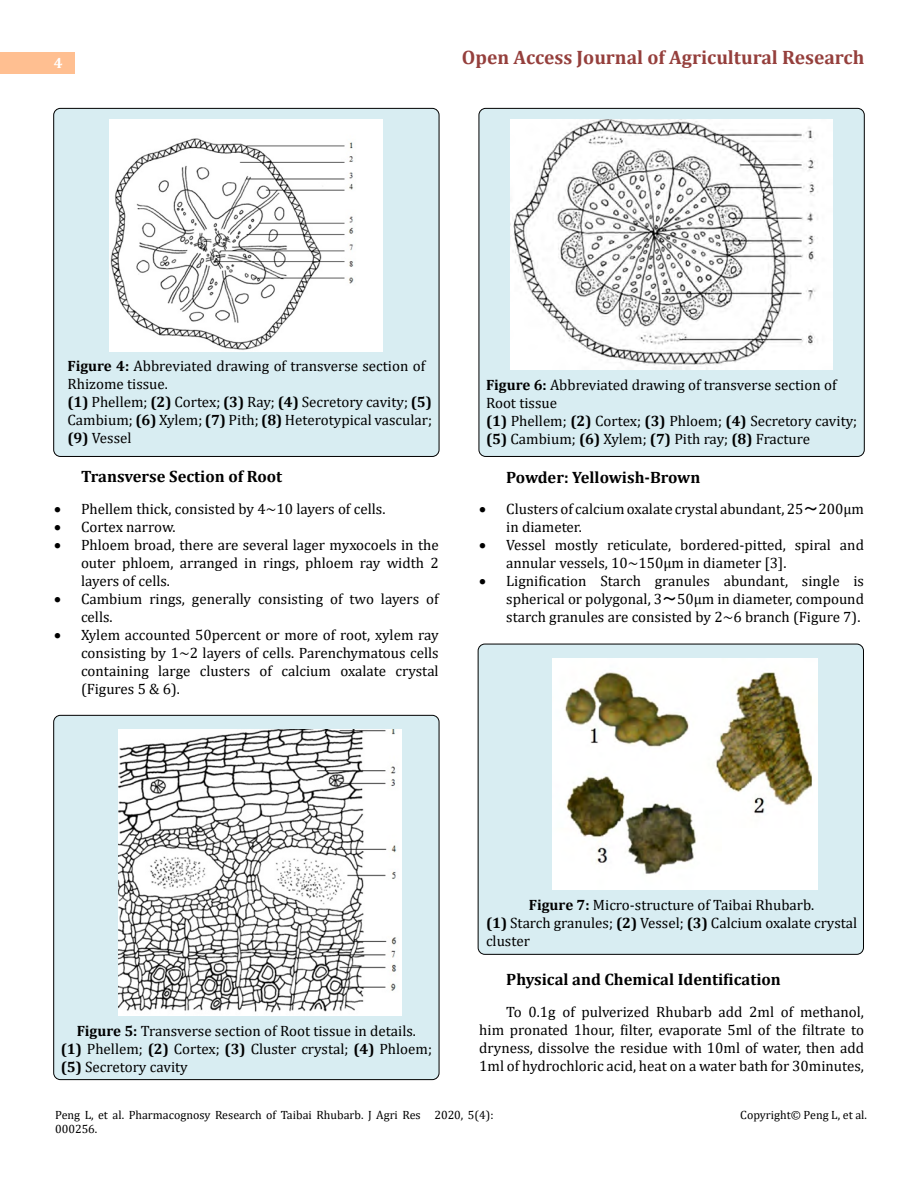
<style>
.page{position:relative;width:918px;height:1188px;background:#fff}
.page>*{position:absolute;margin:0;border:0;box-sizing:border-box;transform-origin:0 0}
.t1{font:700 19.5px "Cambria";color:#953f3c}
.t2{font:700 16.5px "Cambria";color:#000}
.t3{font:15px/18px "Cambria";color:#000}
.t4{font:700 15px "Cambria";color:#fff}
.t5{font:12px/14.4px "Cambria";color:#000}
.s1{font-weight:700}
.s2{font-family:"MS Gothic"}
</style>
<div class="page">
<div style="left:0;top:52px;width:74px;height:21px;background:#ffbf91"></div>
<div style="left:478px;top:644px;width:385px;height:310px;background:#d8edf2;border-radius:7px"></div>
<div style="left:478px;top:644px;width:386px;height:311px;border:1px solid #000;border-radius:7px"></div>
<div style="left:479px;top:108px;width:385px;height:348px;background:#d8edf2;border-radius:7px"></div>
<div style="left:479px;top:108px;width:386px;height:349px;border:1px solid #000;border-radius:7px"></div>
<div style="left:54px;top:715px;width:385px;height:365px;background:#d8edf2;border-radius:7px"></div>
<div style="left:53px;top:715px;width:386px;height:365px;border:1px solid #000;border-radius:7px"></div>
<div style="left:54px;top:108px;width:385px;height:348px;background:#d8edf2;border-radius:7px"></div>
<div style="left:53px;top:108px;width:386px;height:349px;border:1px solid #000;border-radius:7px"></div>
<img style="left:110px;top:119px;width:273px;height:232px">
<img style="left:119px;top:730px;width:282px;height:286px">
<img style="left:511px;top:120px;width:322px;height:249px">
<img style="left:552px;top:658px;width:266px;height:232px">
<p class="t4" style="left:54px;top:53px;width:10px">4</p>
<h1 class="t1" style="left:462px;top:44px;width:404px">Open Access Journal of Agricultural Research</h1>
<p class="t3" style="left:68px;top:357px;width:366px"><span class="s1">Figure 4:</span> Abbreviated drawing of transverse section of Rhizome tissue.<br><span class="s1">(1)</span> Phellem; <span class="s1">(2)</span> Cortex; <span class="s1">(3)</span> Ray; <span class="s1">(4)</span> Secretory cavity; <span class="s1">(5)<br></span>Cambium; <span class="s1">(6)</span> Xylem; <span class="s1">(7)</span> Pith; <span class="s1">(8)</span> Heterotypical vascular; <span class="s1">(9)</span> Vessel</p>
<p class="t2" style="left:81px;top:465px;width:203px">Transverse Section of Root</p>
<p class="t3" style="left:54px;top:500px;width:333px">• Phellem thick, consisted by 4~10 layers of cells.</p>
<p class="t3" style="left:54px;top:518px;width:123px">• Cortex narrow.</p>
<p class="t3" style="left:81px;top:536px;width:359px;text-align:justify;text-indent:-27px">• Phloem broad, there are several lager myxocoels in the outer phloem, arranged in rings, phloem ray width 2 layers of cells.</p>
<p class="t3" style="left:81px;top:590px;width:359px;text-indent:-27px">• Cambium rings, generally consisting of two layers of cells.</p>
<p class="t3" style="left:81px;top:626px;width:359px;text-align:justify;text-indent:-27px">• Xylem accounted 50percent or more of root, xylem ray consisting by 1~2 layers of cells. Parenchymatous cells containing large clusters of calcium oxalate crystal (Figures 5 &amp; 6).</p>
<p class="t3" style="left:486px;top:375px;width:373px"><span class="s1">Figure 6:</span> Abbreviated drawing of transverse section of Root tissue<br><span class="s1">(1)</span> Phellem; <span class="s1">(2)</span> Cortex; <span class="s1">(3)</span> Phloem; <span class="s1">(4)</span> Secretory cavity; <span class="s1">(5)</span> Cambium; <span class="s1">(6)</span> Xylem; <span class="s1">(7)</span> Pith ray; <span class="s1">(8)</span> Fracture</p>
<p class="t2" style="left:506px;top:465px;width:196px">Powder: Yellowish-Brown</p>
<p class="t3" style="left:506px;top:500px;width:359px;text-indent:-27px">• Clusters of calcium oxalate crystal abundant, 25<span class="s2">～</span>200μm in diameter.</p>
<p class="t3" style="left:506px;top:536px;width:359px;text-indent:-27px">• Vessel mostly reticulate, bordered-pitted, spiral and annular vessels, 10~150μm in diameter [3].</p>
<p class="t3" style="left:506px;top:572px;width:359px;text-align:justify;text-indent:-27px">• Lignification Starch granules abundant, single is spherical or polygonal, 3<span class="s2">～</span>50μm in diameter, compound starch granules are consisted by 2~6 branch (Figure 7).</p>
<p class="t3" style="left:61px;top:1022px;width:373px;text-indent:16px"><span class="s1">Figure 5:</span> Transverse section of Root tissue in details. <span class="s1">(1)</span> Phellem; <span class="s1">(2)</span> Cortex; <span class="s1">(3)</span> Cluster crystal; <span class="s1">(4)</span> Phloem; <span class="s1">(5)</span> Secretory cavity</p>
<p class="t3" style="left:486px;top:896px;width:373px;text-indent:43px"><span class="s1">Figure 7:</span> Micro-structure of Taibai Rhubarb.<br><span class="s1">(1)</span> Starch granules; <span class="s1">(2)</span> Vessel; <span class="s1">(3)</span> Calcium oxalate crystal cluster</p>
<p class="t2" style="left:506px;top:968px;width:276px">Physical and Chemical Identification</p>
<p class="t3" style="left:479px;top:1002px;width:386px;text-align:justify;text-indent:27px">To 0.1g of pulverized Rhubarb add 2ml of methanol, him pronated 1hour, filter, evaporate 5ml of the filtrate to dryness, dissolve the residue with 10ml of water, then add 1ml of hydrochloric acid, heat on a water bath for 30minutes,</p>
<p class="t5" style="left:55px;top:1108px;width:440px">Peng L, et al. Pharmacognosy Research of Taibai Rhubarb. J Agri Res 2020, 5(4):<br>000256.</p>
<p class="t5" style="left:740px;top:1108px;width:128px">Copyright© Peng L, et al.</p>
</div>
